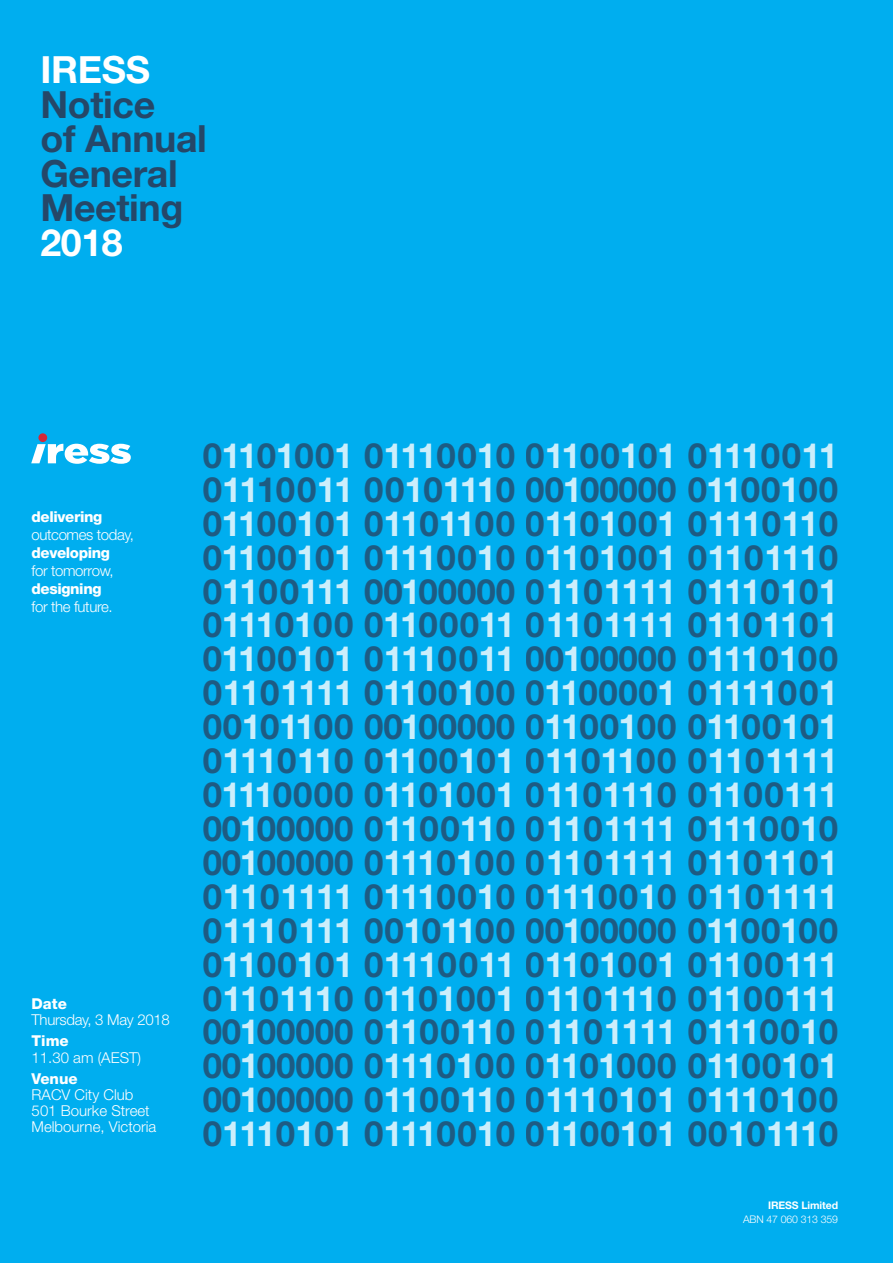
<style>
.page{position:relative;width:893px;height:1263px;background:#00aeef}
.page>*{position:absolute;margin:0;border:0;box-sizing:border-box;transform-origin:0 0}
.t1{font:700 37.5px/34.5px "Helvetica Neue";letter-spacing:-.01em;color:#254768}
.t2{font:700 37.5px "Helvetica Neue";letter-spacing:-.01em;color:#fff}
.t3{font:700 34.8px/33.9px "Helvetica Neue";letter-spacing:-.01em;color:#254768;text-align:justify}
.t4{font:300 15px/15.8px "Helvetica Neue";color:#fff}
.t5{font:300 15px "Helvetica Neue";letter-spacing:-.02em;color:#fff}
.t6{font:800 15px "Helvetica Neue";letter-spacing:-.025em;color:#fff}
.t7{font:300 10.5px "Helvetica Neue";letter-spacing:-.01em;color:#fff}
.t8{font:700 10.5px "Helvetica Neue";letter-spacing:-.01em;color:#fff}
.s1{color:#fff}
</style>
<div class="page">
<svg style="left:31px;top:444px;width:100px;height:20px"></svg>
<div style="left:38px;top:433px;width:9px;height:9px;background:#d32938;border-radius:50%"></div>
<p class="t2" style="left:40px;top:47px;width:111px">IRESS</p>
<p class="t1" style="left:40px;top:86px;width:168px">Notice<br>of Annual<br>General<br>Meeting</p>
<p class="t2" style="left:40px;top:219px;width:84px">2018</p>
<p class="t6" style="left:32px;top:507px;width:72px">delivering</p>
<p class="t5" style="left:32px;top:525px;width:104px">outcomes today,</p>
<p class="t6" style="left:32px;top:543px;width:80px">developing</p>
<p class="t5" style="left:32px;top:561px;width:84px">for tomorrow,</p>
<p class="t6" style="left:32px;top:580px;width:72px">designing</p>
<p class="t5" style="left:32px;top:597px;width:83px">for the future.</p>
<p class="t6" style="left:32px;top:994px;width:37px">Date</p>
<p class="t5" style="left:32px;top:1011px;width:140px">Thursday, 3 May 2018</p>
<p class="t6" style="left:32px;top:1032px;width:39px">Time</p>
<p class="t4" style="left:32px;top:1049px;width:111px">11.30 am (AEST)</p>
<p class="t6" style="left:32px;top:1069px;width:48px">Venue</p>
<p class="t4" style="left:32px;top:1087px;width:126px">RACV City Club<br>501 Bourke Street<br>Melbourne, Victoria</p>
<p class="t3" style="left:202px;top:438px;width:637px">0<span class="s1">11</span>0<span class="s1">1</span>00<span class="s1">1</span> 0<span class="s1">111</span>00<span class="s1">1</span>0 0<span class="s1">11</span>00<span class="s1">1</span>0<span class="s1">1</span> 0<span class="s1">111</span>00<span class="s1">11<br></span>0<span class="s1">11</span>100<span class="s1">11</span> 00<span class="s1">1</span>0<span class="s1">111</span>0 00<span class="s1">1</span>00000 0<span class="s1">11</span>00<span class="s1">1</span>00<br>0<span class="s1">11</span>00<span class="s1">1</span>0<span class="s1">1</span> 0<span class="s1">11</span>0<span class="s1">11</span>00 0<span class="s1">11</span>0<span class="s1">1</span>00<span class="s1">1</span> 0<span class="s1">111</span>0<span class="s1">11</span>0<br>0<span class="s1">11</span>00<span class="s1">1</span>0<span class="s1">1</span> 0<span class="s1">111</span>00<span class="s1">1</span>0 0<span class="s1">11</span>0<span class="s1">1</span>00<span class="s1">1</span> 0<span class="s1">11</span>0<span class="s1">111</span>0<br>0<span class="s1">11</span>00<span class="s1">111</span> 00<span class="s1">1</span>00000 0<span class="s1">11</span>0<span class="s1">1111</span> 0<span class="s1">111</span>0<span class="s1">1</span>0<span class="s1">1<br></span>0<span class="s1">111</span>0<span class="s1">1</span>00 0<span class="s1">11</span>000<span class="s1">11</span> 0<span class="s1">11</span>0<span class="s1">1111</span> 0<span class="s1">11</span>0<span class="s1">11</span>0<span class="s1">1<br></span>0<span class="s1">11</span>00<span class="s1">1</span>0<span class="s1">1</span> 0<span class="s1">111</span>00<span class="s1">11</span> 00<span class="s1">1</span>00000 0<span class="s1">111</span>0<span class="s1">1</span>00<br>0<span class="s1">11</span>0<span class="s1">1111</span> 0<span class="s1">11</span>00<span class="s1">1</span>00 0<span class="s1">11</span>0000<span class="s1">1</span> 0<span class="s1">1111</span>00<span class="s1">1<br></span>00<span class="s1">1</span>0<span class="s1">11</span>00 00<span class="s1">1</span>00000 0<span class="s1">11</span>00<span class="s1">1</span>00 0<span class="s1">11</span>00<span class="s1">1</span>0<span class="s1">1<br></span>0<span class="s1">111</span>0<span class="s1">11</span>0 0<span class="s1">11</span>00<span class="s1">1</span>0<span class="s1">1</span> 0<span class="s1">11</span>0<span class="s1">11</span>00 0<span class="s1">11</span>0<span class="s1">1111<br></span>0<span class="s1">111</span>0000 0<span class="s1">11</span>0<span class="s1">1</span>00<span class="s1">1</span> 0<span class="s1">11</span>0<span class="s1">111</span>0 0<span class="s1">11</span>00<span class="s1">111<br></span>00<span class="s1">1</span>00000 0<span class="s1">11</span>00<span class="s1">11</span>0 0<span class="s1">11</span>0<span class="s1">1111</span> 0<span class="s1">111</span>00<span class="s1">1</span>0<br>00<span class="s1">1</span>00000 0<span class="s1">111</span>0<span class="s1">1</span>00 0<span class="s1">11</span>0<span class="s1">1111</span> 0<span class="s1">11</span>0<span class="s1">11</span>0<span class="s1">1<br></span>0<span class="s1">11</span>0<span class="s1">1111</span> 0<span class="s1">111</span>00<span class="s1">1</span>0 0<span class="s1">111</span>00<span class="s1">1</span>0 0<span class="s1">11</span>0<span class="s1">1111<br></span>0<span class="s1">111</span>0<span class="s1">111</span> 00<span class="s1">1</span>0<span class="s1">11</span>00 00<span class="s1">1</span>00000 0<span class="s1">11</span>00<span class="s1">1</span>00<br>0<span class="s1">11</span>00<span class="s1">1</span>0<span class="s1">1</span> 0<span class="s1">111</span>00<span class="s1">11</span> 0<span class="s1">11</span>0<span class="s1">1</span>00<span class="s1">1</span> 0<span class="s1">11</span>00<span class="s1">111<br></span>0<span class="s1">11</span>0<span class="s1">111</span>0 0<span class="s1">11</span>0<span class="s1">1</span>00<span class="s1">1</span> 0<span class="s1">11</span>0<span class="s1">111</span>0 0<span class="s1">11</span>00<span class="s1">111<br></span>00<span class="s1">1</span>00000 0<span class="s1">11</span>00<span class="s1">11</span>0 0<span class="s1">11</span>0<span class="s1">1111</span> 0<span class="s1">111</span>00<span class="s1">1</span>0<br>00<span class="s1">1</span>00000 0<span class="s1">111</span>0<span class="s1">1</span>00 0<span class="s1">11</span>0<span class="s1">1</span>000 0<span class="s1">11</span>00<span class="s1">1</span>0<span class="s1">1<br></span>00<span class="s1">1</span>00000 0<span class="s1">11</span>00<span class="s1">11</span>0 0<span class="s1">111</span>0<span class="s1">1</span>0<span class="s1">1</span> 0<span class="s1">111</span>0<span class="s1">1</span>00<br>0<span class="s1">111</span>0<span class="s1">1</span>0<span class="s1">1</span> 0<span class="s1">111</span>00<span class="s1">1</span>0 0<span class="s1">11</span>00<span class="s1">1</span>0<span class="s1">1</span> 00<span class="s1">1</span>0<span class="s1">111</span>0</p>
<p class="t8" style="left:768px;top:1199px;width:72px">IRESS Limited</p>
<p class="t7" style="left:743px;top:1212px;width:97px">ABN 47 060 313 359</p>
</div>
